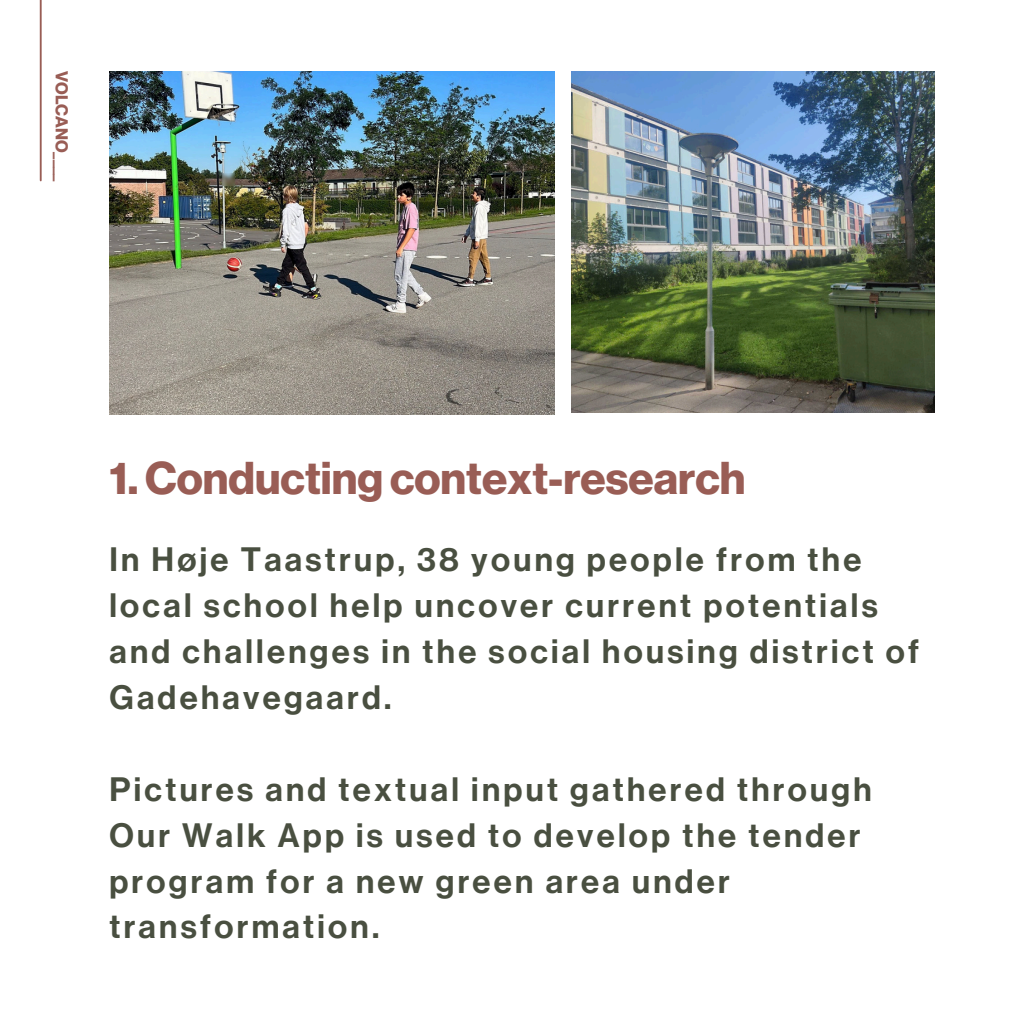
<style>
.page{position:relative;width:1013px;height:1013px;background:#fff}
.page>*{position:absolute;margin:0;border:0;box-sizing:border-box;transform-origin:0 0}
.t1{font:700 45px "Neue Haas Display";color:#995d55}
.t2{font:33.12px/46px "Neue Haas Display Mediu";letter-spacing:.1em;color:#494f40}
.t3{font:700 16.88px "Neue Haas Display";color:#995d55}
</style>
<div class="page">
<hr style="left:40px;top:0;width:2px;height:180px;background:#995d55">
<img style="left:109px;top:72px;width:446px;height:342px">
<img style="left:572px;top:72px;width:363px;height:340px">
<p class="t3" style="left:69px;top:71px;width:112px;rotate:90deg">VOLCANO____</p>
<h1 class="t1" style="left:109px;top:457px;width:637px">1. Conducting context-research</h1>
<h2 class="t2" style="left:109px;top:537px;width:811px">In Høje Taastrup, 38 young people from the local school help uncover current potentials and challenges in the social housing district of Gadehavegaard.</h2>
<h2 class="t2" style="left:109px;top:767px;width:763px">Pictures and textual input gathered through Our Walk App is used to develop the tender program for a new green area under transformation.</h2>
</div>
